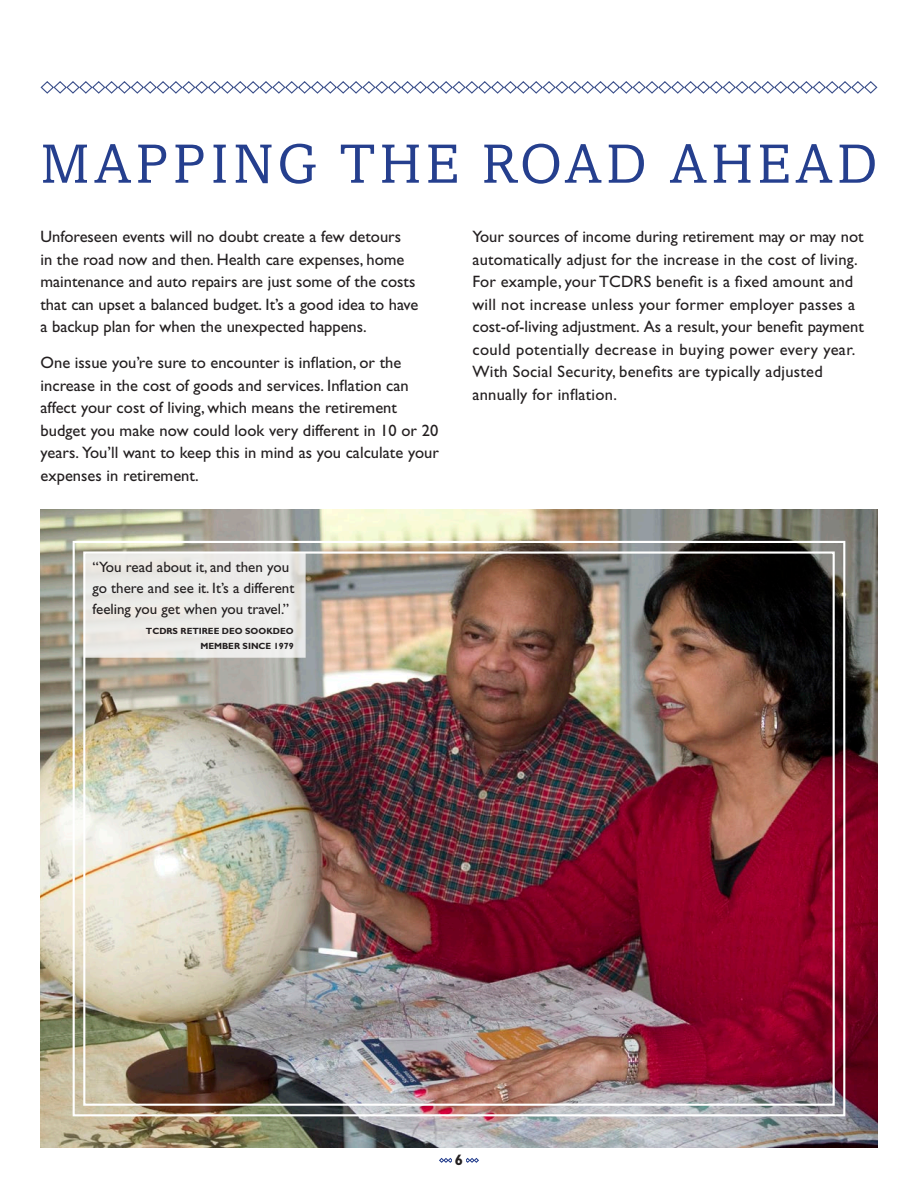
<style>
.page{position:relative;width:918px;height:1188px;background:#fff}
.page>*{position:absolute;margin:0;border:0;box-sizing:border-box;transform-origin:0 0}
.t1{font:55.5px "Amasis MT Std";letter-spacing:.08em;color:#253f8e}
.t2{font:16.5px/22.5px "Gill Sans Std";color:#231f20}
.main_headline_copy{font:15px/21px "Gill Sans Std";color:#231f20}
.main_headline_copy-2{font:700 15px "Gill Sans Std";color:#231f20}
.main_headline_copy-3{font:700 9px "Gill Sans Std";color:#231f20}
</style>
<div class="page">
<svg style="left:40px;top:81px;width:838px;height:13px"></svg>
<img style="left:40px;top:510px;width:838px;height:638px">
<img style="left:72px;top:540px;width:774px;height:577px">
<svg style="left:439px;top:1158px;width:40px;height:5px"></svg>
<div style="left:452px;top:1150px;width:14px;height:20px;background:#fff"></div>
<p class="t1" style="left:40px;top:132px;width:839px">MAPPING THE ROAD AHEAD</p>
<p class="t2" style="left:40px;top:226px;width:379px">Unforeseen events will no doubt create a few detours<br>in the road now and then. Health care expenses, home maintenance and auto repairs are just some of the costs that can upset a balanced budget. It’s a good idea to have a backup plan for when the unexpected happens.</p>
<p class="t2" style="left:40px;top:352px;width:400px">One issue you’re sure to encounter is inflation, or the increase in the cost of goods and services. Inflation can affect your cost of living, which means the retirement budget you make now could look very different in 10 or 20 years. You’ll want to keep this in mind as you calculate your expenses in retirement.</p>
<p class="main_headline_copy" style="left:93px;top:557px;width:203px">“You read about it, and then you go there and see it. It’s a different feeling you get when you travel.”</p>
<p class="main_headline_copy-3" style="left:146px;top:625px;width:149px">TCDRS RETIREE DEO SOOKDEO</p>
<p class="main_headline_copy-3" style="left:200px;top:640px;width:95px">MEMBER SINCE 1979</p>
<p class="t2" style="left:472px;top:226px;width:393px">Your sources of income during retirement may or may not automatically adjust for the increase in the cost of living.<br>For example, your TCDRS benefit is a fixed amount and will not increase unless your former employer passes a cost-of-living adjustment. As a result, your benefit payment could potentially decrease in buying power every year.<br>With Social Security, benefits are typically adjusted annually for inflation.</p>
<p class="main_headline_copy-2" style="left:455px;top:1152px;width:10px">6</p>
</div>
